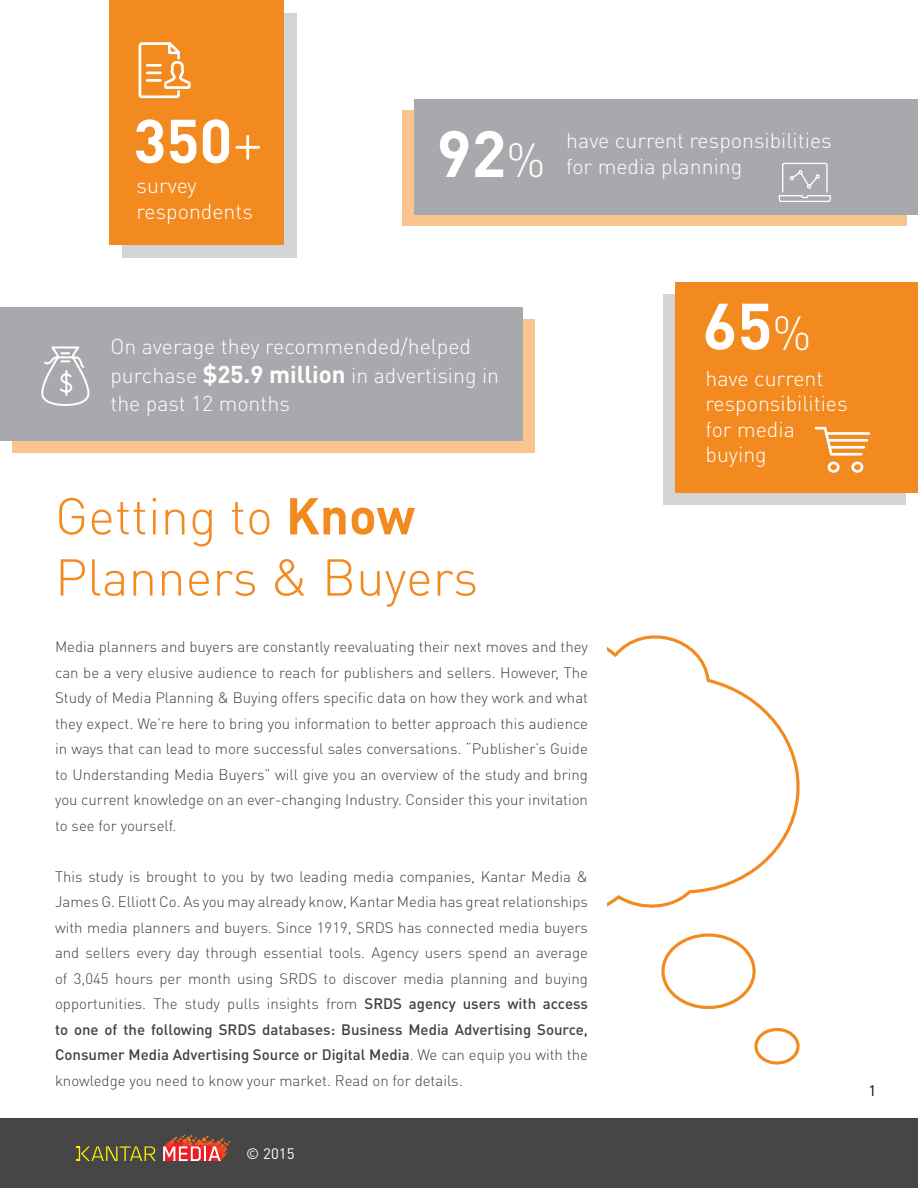
<style>
.page{position:relative;width:918px;height:1188px;background:#fff}
.page>*{position:absolute;margin:0;border:0;box-sizing:border-box;transform-origin:0 0}
.t1{font:700 64.35px "DINOT";color:#fff}
.t2{font:700 60.75px "DINOT";color:#fff}
.t3{font:300 51px/61.2px "DINOT";color:#f38a20}
.t4{font:300 21.3px/25.7px "DINOT";color:#fff}
.t5{font:300 15px/25.5px "DINOT";color:#414042;text-align:justify}
.t6{font:15px "DINOT";color:#fff}
.t7{font:15px "DINOT";color:#000}
.s1{font-weight:300;font-size:59.4px}
.s2{font-weight:300;font-size:47.25px}
.s3{font-weight:700;font-size:24px}
.s4{font-weight:700}
.s5{font-weight:500}
</style>
<div class="page">
<div style="left:0;top:1119px;width:918px;height:69px;background:#464646"></div>
<svg style="left:77px;top:1146px;width:79px;height:15px"></svg>
<svg style="left:163px;top:1134px;width:67px;height:27px"></svg>
<div style="left:663px;top:295px;width:243px;height:210px;background:#d3d4d5"></div>
<div style="left:12px;top:319px;width:523px;height:134px;background:#f9c48f"></div>
<div style="left:402px;top:110px;width:504px;height:116px;background:#f9c48f"></div>
<div style="left:122px;top:13px;width:174px;height:245px;background:#d3d4d5"></div>
<svg style="left:607px;top:635px;width:193px;height:430px"></svg>
<div style="left:109px;top:0;width:175px;height:245px;background:#f38a20"></div>
<div style="left:415px;top:99px;width:503px;height:116px;background:#a7a9ac"></div>
<div style="left:676px;top:283px;width:242px;height:210px;background:#f38a20"></div>
<div style="left:0;top:307px;width:523px;height:134px;background:#a7a9ac"></div>
<svg style="left:138px;top:42px;width:53px;height:57px"></svg>
<svg style="left:42px;top:347px;width:47px;height:59px"></svg>
<svg style="left:778px;top:162px;width:53px;height:40px"></svg>
<svg style="left:814px;top:426px;width:57px;height:47px"></svg>
<h2 class="t2" style="left:133px;top:101px;width:131px">350<span class="s1">+</span></h2>
<h3 class="t4" style="left:137px;top:172px;width:118px">survey respondents</h3>
<h1 class="t1" style="left:437px;top:112px;width:111px">92<span class="s2">%</span></h1>
<h3 class="t4" style="left:566px;top:127px;width:267px">have current responsibilities for media planning</h3>
<h3 class="t4" style="left:110px;top:331px;width:390px;line-height:28.3px">On average they recommended/helped purchase <span class="s3">$25.9 million</span> in advertising in the past 12 months</h3>
<h3 class="t3" style="left:55px;top:483px;width:425px">Getting to <span class="s4">Know<br></span>Planners &amp; Buyers</h3>
<p class="t5" style="left:55px;top:633px;width:535px">Media planners and buyers are constantly reevaluating their next moves and they can be a very elusive audience to reach for publishers and sellers. However, The Study of Media Planning &amp; Buying offers specific data on how they work and what they expect. We’re here to bring you information to better approach this audience in ways that can lead to more successful sales conversations. “Publisher’s Guide to Understanding Media Buyers” will give you an overview of the study and bring you current knowledge on an ever-changing Industry. Consider this your invitation to see for yourself.</p>
<p class="t5" style="left:55px;top:863px;width:534px">This study is brought to you by two leading media companies, Kantar Media &amp; James G. Elliott Co. As you may already know, Kantar Media has great relationships with media planners and buyers. Since 1919, SRDS has connected media buyers and sellers every day through essential tools. Agency users spend an average of 3,045 hours per month using SRDS to discover media planning and buying opportunities. The study pulls insights from <span class="s5">SRDS agency users with access to one of the following SRDS databases: Business Media Advertising Source, Consumer Media Advertising Source or Digital Media</span>. We can equip you with the knowledge you need to know your market. Read on for details.</p>
<p class="t6" style="left:246px;top:1144px;width:50px">© 2015</p>
<h1 class="t1" style="left:702px;top:284px;width:111px">65<span class="s2">%</span></h1>
<h3 class="t4" style="left:706px;top:364px;width:144px">have current responsibilities for media buying</h3>
<p class="t7" style="left:868px;top:1080px;width:9px">1</p>
</div>
